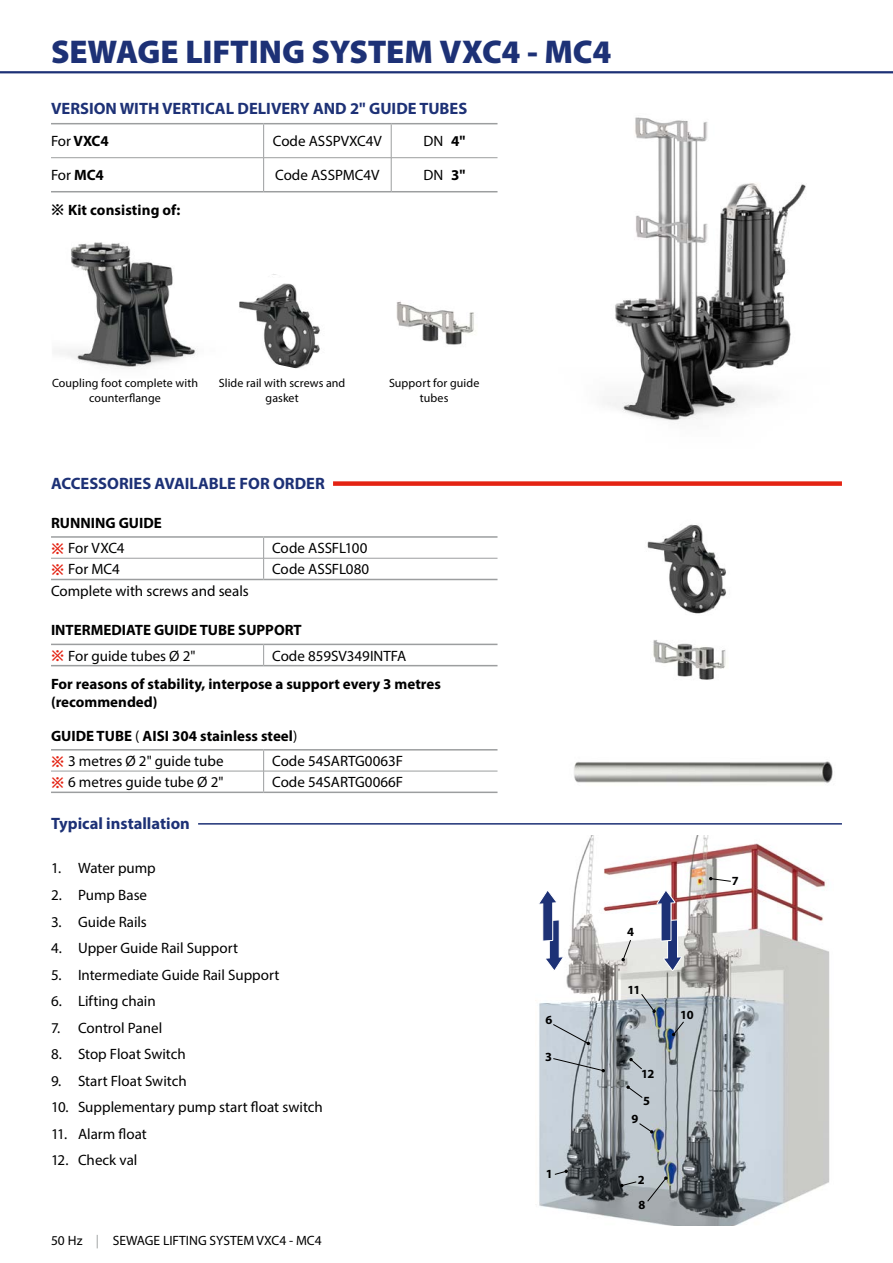
<style>
.page{position:relative;width:893px;height:1263px;background:#fff}
.page>*{position:absolute;margin:0;border:0;box-sizing:border-box;transform-origin:0 0}
.t1{font:900 33px "Myriad Pro";letter-spacing:-.005em;color:#1d3176}
.t2{font:700 16.5px "Myriad Pro";color:#1d3176}
.t3{font:15px "Myriad Pro";color:#000}
.t4{font:700 15px/25.5px "Myriad Pro";color:#000}
.t5{font:13.5px "Myriad Pro";color:#000}
.t6{font:700 12.45px "Myriad Pro";color:#000}
.t7{font:12px/15px "Myriad Pro";letter-spacing:.005em;color:#000;text-align:center}
.s1{font-weight:400}
.s2{font-weight:700}
.s3{font-family:"Apple SD Gothic Neo"}
.s4{font-family:"Apple SD Gothic Neo";color:#e42313}
.s5{font-family:"Apple SD Gothic Neo";font-weight:700;color:#e42313}
.s6{color:#9c9e9f}
</style>
<div class="page">
<hr style="left:0;top:71px;width:893px;height:2px;background:#1d3176">
<img style="left:59px;top:242px;width:137px;height:127px">
<img style="left:607px;top:117px;width:199px;height:304px">
<img style="left:539px;top:835px;width:291px;height:391px">
<img style="left:239px;top:274px;width:81px;height:95px">
<img style="left:396px;top:301px;width:80px;height:44px">
<img style="left:653px;top:640px;width:73px;height:40px">
<img style="left:647px;top:524px;width:79px;height:90px">
<svg style="left:709px;top:877px;width:22px;height:5px"></svg>
<svg style="left:629px;top:1058px;width:13px;height:12px"></svg>
<svg style="left:639px;top:1123px;width:14px;height:10px"></svg>
<svg style="left:647px;top:1176px;width:21px;height:26px"></svg>
<svg style="left:641px;top:993px;width:15px;height:20px"></svg>
<svg style="left:672px;top:1021px;width:12px;height:15px"></svg>
<svg style="left:621px;top:939px;width:10px;height:22px"></svg>
<svg style="left:626px;top:1085px;width:17px;height:13px"></svg>
<svg style="left:552px;top:1024px;width:38px;height:21px"></svg>
<svg style="left:553px;top:1058px;width:52px;height:14px"></svg>
<svg style="left:554px;top:1169px;width:14px;height:6px"></svg>
<svg style="left:620px;top:1181px;width:17px;height:6px"></svg>
<svg style="left:657px;top:890px;width:25px;height:81px"></svg>
<svg style="left:539px;top:890px;width:25px;height:81px"></svg>
<img style="left:729px;top:761px;width:104px;height:22px">
<img style="left:574px;top:762px;width:155px;height:21px">
<hr style="left:51px;top:644px;width:213px;height:1px;background:#9c9e9f">
<hr style="left:264px;top:644px;width:233px;height:1px;background:#9c9e9f">
<hr style="left:51px;top:665px;width:213px;height:1px;background:#9c9e9f">
<hr style="left:264px;top:665px;width:233px;height:1px;background:#9c9e9f">
<svg style="left:263px;top:645px;width:1px;height:20px"></svg>
<hr style="left:51px;top:749px;width:213px;height:1px;background:#9c9e9f">
<hr style="left:264px;top:749px;width:233px;height:1px;background:#9c9e9f">
<hr style="left:51px;top:791px;width:213px;height:2px;background:#9c9e9f">
<hr style="left:264px;top:791px;width:233px;height:2px;background:#9c9e9f">
<svg style="left:263px;top:750px;width:1px;height:41px"></svg>
<hr style="left:51px;top:771px;width:213px;height:1px;background:#9c9e9f">
<hr style="left:264px;top:771px;width:233px;height:1px;background:#9c9e9f">
<hr style="left:263px;top:124px;width:1px;height:34px;background:#9c9e9f">
<hr style="left:263px;top:158px;width:1px;height:33px;background:#9c9e9f">
<hr style="left:391px;top:124px;width:1px;height:34px;background:#9c9e9f">
<hr style="left:391px;top:158px;width:1px;height:33px;background:#9c9e9f">
<hr style="left:51px;top:123px;width:213px;height:1px;background:#9c9e9f">
<hr style="left:264px;top:123px;width:127px;height:1px;background:#9c9e9f">
<hr style="left:391px;top:123px;width:106px;height:1px;background:#9c9e9f">
<hr style="left:51px;top:191px;width:213px;height:1px;background:#9c9e9f">
<hr style="left:264px;top:191px;width:127px;height:1px;background:#9c9e9f">
<hr style="left:391px;top:191px;width:106px;height:1px;background:#9c9e9f">
<hr style="left:51px;top:157px;width:213px;height:1px;background:#9c9e9f">
<hr style="left:264px;top:157px;width:127px;height:1px;background:#9c9e9f">
<hr style="left:391px;top:157px;width:106px;height:1px;background:#9c9e9f">
<svg style="left:263px;top:538px;width:1px;height:41px"></svg>
<hr style="left:51px;top:536px;width:213px;height:2px;background:#9c9e9f">
<hr style="left:264px;top:536px;width:233px;height:2px;background:#9c9e9f">
<hr style="left:51px;top:579px;width:213px;height:1px;background:#9c9e9f">
<hr style="left:264px;top:579px;width:233px;height:1px;background:#9c9e9f">
<hr style="left:51px;top:558px;width:213px;height:1px;background:#9c9e9f">
<hr style="left:264px;top:558px;width:233px;height:1px;background:#9c9e9f">
<div style="left:51px;top:481px;width:791px;height:5px;background:#e42313"></div>
<div style="left:51px;top:477px;width:282px;height:13px;background:#fff"></div>
<hr style="left:51px;top:823px;width:791px;height:2px;background:#1d3176">
<div style="left:51px;top:816px;width:147px;height:14px;background:#fff"></div>
<h1 class="t1" style="left:51px;top:29px;width:562px">SEWAGE LIFTING SYSTEM VXC4 - MC4</h1>
<p class="t2" style="left:51px;top:98px;width:418px">VERSION WITH VERTICAL DELIVERY AND 2" GUIDE TUBES</p>
<p class="t4" style="left:51px;top:128px;width:59px"><span class="s1">For</span> VXC4</p>
<p class="t3" style="left:273px;top:132px;width:111px">Code ASSPVXC4V</p>
<p class="t3" style="left:424px;top:132px;width:43px">DN <span class="s2">4"</span></p>
<p class="t3" style="left:51px;top:166px;width:54px">For <span class="s2">MC4</span></p>
<p class="t3" style="left:275px;top:166px;width:106px">Code ASSPMC4V</p>
<p class="t3" style="left:424px;top:166px;width:43px">DN <span class="s2">3"</span></p>
<p class="t4" style="left:51px;top:196px;width:131px"><span class="s3">※</span> Kit consisting of:</p>
<p class="t7" style="left:52px;top:376px;width:147px">Coupling foot complete with counterflange</p>
<p class="t7" style="left:219px;top:376px;width:128px">Slide rail with screws and gasket</p>
<p class="t7" style="left:389px;top:376px;width:92px">Support for guide tubes</p>
<p class="t2" style="left:51px;top:473px;width:275px">ACCESSORIES AVAILABLE FOR ORDER</p>
<p class="t4" style="left:51px;top:509px;width:112px">RUNNING GUIDE <span class="s4">※</span> <span class="s1">For VXC4</span></p>
<p class="t3" style="left:272px;top:539px;width:97px">Code ASSFL100</p>
<p class="t3" style="left:51px;top:560px;width:70px"><span class="s5">※</span> For MC4</p>
<p class="t3" style="left:272px;top:560px;width:99px">Code ASSFL080</p>
<p class="t3" style="left:51px;top:582px;width:199px">Complete with screws and seals</p>
<p class="t4" style="left:51px;top:617px;width:252px">INTERMEDIATE GUIDE TUBE SUPPORT <span class="s4">※</span> <span class="s1">For guide tubes Ø 2"</span></p>
<p class="t3" style="left:272px;top:646px;width:136px">Code 859SV349INTFA</p>
<p class="t4" style="left:51px;top:674px;width:391px;line-height:18px">For reasons of stability, interpose a support every 3 metres (recommended)</p>
<p class="t4" style="left:51px;top:722px;width:248px">GUIDE TUBE <span class="s1">(</span> AISI 304 stainless steel<span class="s1">) </span><span class="s4">※</span> <span class="s1">3 metres Ø 2" guide tube</span></p>
<p class="t3" style="left:272px;top:752px;width:132px">Code 54SARTG0063F</p>
<p class="t3" style="left:51px;top:773px;width:174px"><span class="s5">※</span> 6 metres guide tube Ø 2"</p>
<p class="t3" style="left:272px;top:773px;width:132px">Code 54SARTG0066F</p>
<p class="t2" style="left:51px;top:812px;width:140px">Typical installation</p>
<p class="t3" style="left:51px;top:859px;width:106px">1. Water pump</p>
<p class="t3" style="left:51px;top:886px;width:98px">2. Pump Base</p>
<p class="t3" style="left:51px;top:912px;width:97px">3. Guide Rails</p>
<p class="t3" style="left:51px;top:939px;width:189px">4. Upper Guide Rail Support</p>
<p class="t3" style="left:51px;top:965px;width:230px">5. Intermediate Guide Rail Support</p>
<p class="t3" style="left:51px;top:992px;width:106px">6. Lifting chain</p>
<p class="t3" style="left:51px;top:1018px;width:113px">7. Control Panel</p>
<p class="t3" style="left:51px;top:1045px;width:136px">8. Stop Float Switch</p>
<p class="t3" style="left:51px;top:1071px;width:137px">9. Start Float Switch</p>
<p class="t3" style="left:51px;top:1098px;width:273px">10. Supplementary pump start float switch</p>
<p class="t3" style="left:51px;top:1124px;width:97px">11. Alarm float</p>
<p class="t3" style="left:51px;top:1151px;width:88px">12. Check val</p>
<p class="t5" style="left:51px;top:1232px;width:272px">50 Hz <span class="s6">|</span> SEWAGE LIFTING SYSTEM VXC4 - MC4</p>
<p class="t6" style="left:545px;top:1012px;width:8px">6</p>
<p class="t6" style="left:545px;top:1048px;width:8px">3</p>
<p class="t6" style="left:546px;top:1166px;width:8px">1</p>
<p class="t6" style="left:627px;top:924px;width:8px">4</p>
<p class="t6" style="left:627px;top:982px;width:14px">11</p>
<p class="t6" style="left:641px;top:1066px;width:15px">12</p>
<p class="t6" style="left:643px;top:1092px;width:8px">5</p>
<p class="t6" style="left:632px;top:1111px;width:8px">9</p>
<p class="t6" style="left:638px;top:1171px;width:8px">2</p>
<p class="t6" style="left:638px;top:1196px;width:8px">8</p>
<p class="t6" style="left:680px;top:1006px;width:15px">10</p>
<p class="t6" style="left:732px;top:873px;width:8px">7</p>
</div>
